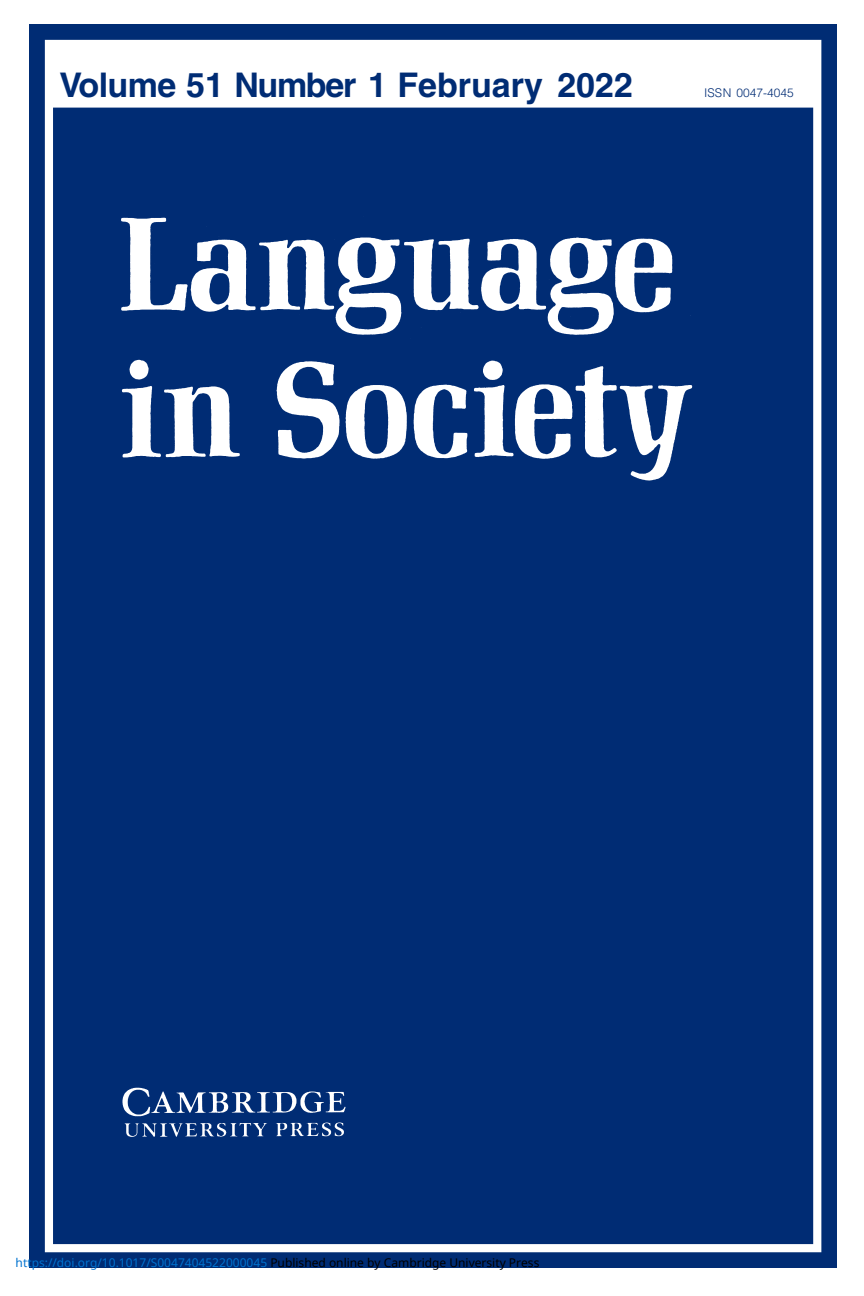
<style>
.page{position:relative;width:864px;height:1296px;background:#fff}
.page>*{position:absolute;margin:0;border:0;box-sizing:border-box;transform-origin:0 0}
.t1{font:700 34px "Helvetica";color:#002c74}
.t2{font:12px "Noto Sans";color:#0172cf}
.t3{font:300 12px "Helvetica";color:#002c74}
.s1{color:#000}
</style>
<div class="page">
<img style="left:29px;top:25px;width:807px;height:1243px">
<h1 class="t1" style="left:60px;top:72px;width:575px">Volume 51 Number 1 February 2022</h1>
<p class="t3" style="left:704px;top:88px;width:91px">ISSN 0047-4045</p>
<p class="t2" style="left:16px;top:1255px;width:525px">https://doi.org/10.1017/S0047404522000045 <span class="s1">Published online by Cambridge University Press</span></p>
</div>
